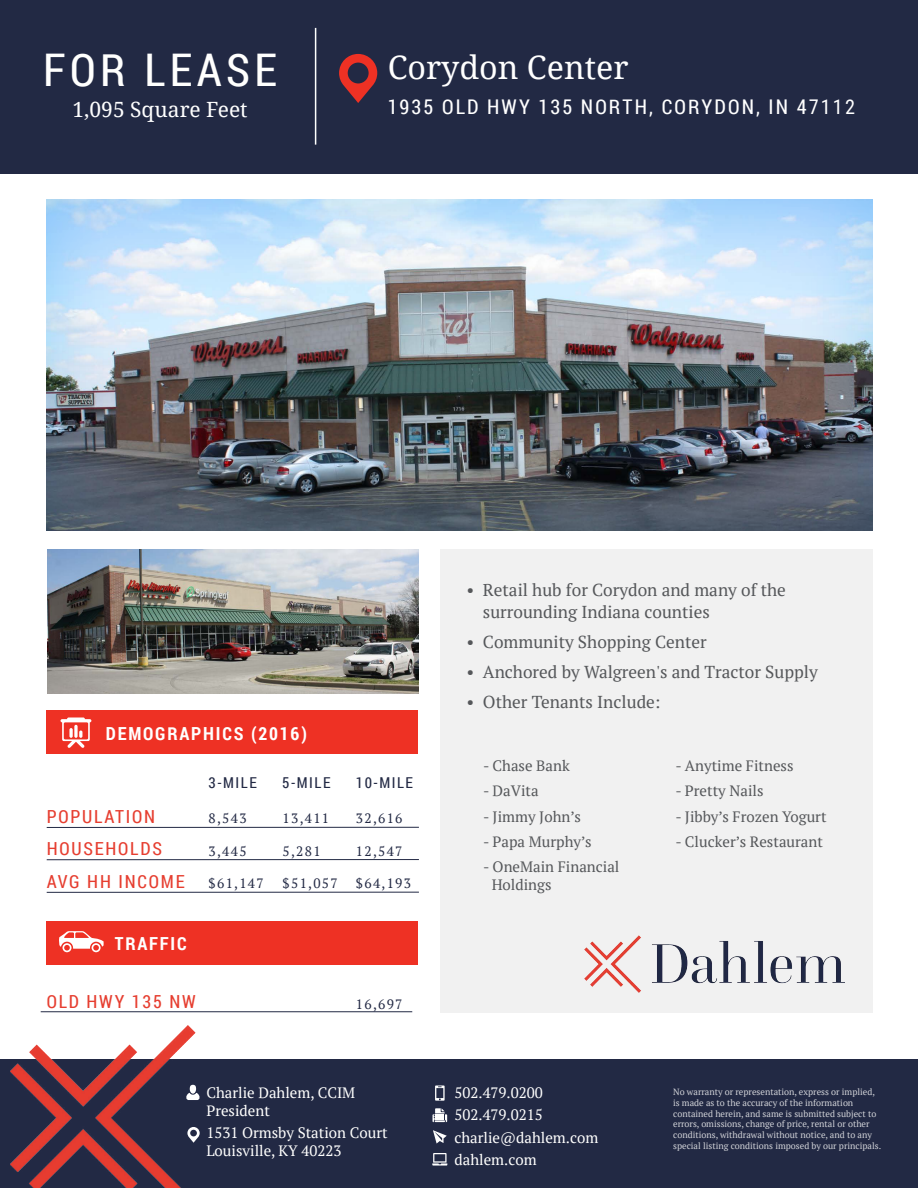
<style>
.page{position:relative;width:918px;height:1188px;background:#fff}
.page>*{position:absolute;margin:0;border:0;box-sizing:border-box;transform-origin:0 0}
.t1{font:45px "Roboto Condensed";letter-spacing:.1em;color:#fffffe}
.t2{font:32.25px "Droid Serif";color:#fff}
.t3{font:21px "Droid Serif";color:#fff}
.t4{font:20.25px "Roboto Condensed";letter-spacing:.105em;color:#fff}
.t5{font:18px/32.5px "Roboto Condensed";letter-spacing:.1em;color:#e63e30}
.t6{font:700 18px "Roboto Condensed";letter-spacing:.1em;color:#fff}
.t7{font:17.25px/22.5px "PT Serif";color:#55575a}
.t8{font:15px/18px "PT Serif";color:#55575a}
.t9{font:15px/22.5px "PT Serif";color:#fffffe}
.t10{font:15px "Roboto Condensed";letter-spacing:.1em;color:#222944}
.t11{font:13.5px "PT Serif";letter-spacing:.1em;color:#222944}
.t12{font:9px/10.8px "PT Serif";color:#fffffe}
</style>
<div class="page">
<div style="left:440px;top:550px;width:432px;height:463px;background:#f1f1f1"></div>
<div style="left:34px;top:191px;width:851px;height:340px;background:#00aeef;opacity:.3"></div>
<img style="left:585px;top:935px;width:259px;height:57px">
<img style="left:48px;top:549px;width:371px;height:144px">
<div style="left:0;top:1059px;width:918px;height:129px;background:#222944"></div>
<img style="left:10px;top:1026px;width:190px;height:162px">
<svg style="left:433px;top:1130px;width:14px;height:14px"></svg>
<svg style="left:435px;top:1085px;width:10px;height:16px"></svg>
<svg style="left:432px;top:1153px;width:15px;height:13px"></svg>
<svg style="left:433px;top:1108px;width:14px;height:14px"></svg>
<svg style="left:187px;top:1127px;width:13px;height:16px"></svg>
<div style="left:190px;top:1085px;width:6px;height:9px;background:#fff;border-radius:50%"></div>
<svg style="left:186px;top:1093px;width:13px;height:7px"></svg>
<hr style="left:47px;top:827px;width:372px;height:1px;background:#222944">
<hr style="left:47px;top:859px;width:372px;height:1px;background:#222944">
<hr style="left:47px;top:892px;width:372px;height:1px;background:#222944">
<div style="left:47px;top:711px;width:371px;height:43px;background:#ee3124"></div>
<div style="left:47px;top:921px;width:371px;height:44px;background:#ee3124"></div>
<svg style="left:61px;top:718px;width:30px;height:30px"></svg>
<svg style="left:59px;top:931px;width:45px;height:21px"></svg>
<hr style="left:41px;top:1011px;width:371px;height:1px;background:#222944">
<div style="left:0;top:0;width:918px;height:174px;background:#222944"></div>
<svg style="left:339px;top:54px;width:38px;height:49px"></svg>
<hr style="left:315px;top:28px;width:1px;height:117px;background:#fff">
<h1 class="t1" style="left:43px;top:39px;width:235px">FOR LEASE</h1>
<h3 class="t3" style="left:73px;top:98px;width:177px">1,095 Square Feet</h3>
<h2 class="t2" style="left:388px;top:49px;width:242px">Corydon Center</h2>
<h3 class="t4" style="left:388px;top:93px;width:469px">1935 OLD HWY 135 NORTH, CORYDON, IN 47112</h3>
<h3 class="t6" style="left:106px;top:721px;width:203px">DEMOGRAPHICS (2016)</h3>
<h3 class="t7" style="left:483px;top:578px;width:305px;text-indent:-16px">• Retail hub for Corydon and many of the surrounding Indiana counties</h3>
<h3 class="t7" style="left:467px;top:631px;width:242px">• Community Shopping Center</h3>
<h3 class="t7" style="left:467px;top:661px;width:353px">• Anchored by Walgreen's and Tractor Supply</h3>
<h3 class="t7" style="left:467px;top:690px;width:195px">• Other Tenants Include:</h3>
<h3 class="t5" style="left:47px;top:799px;width:139px">POPULATION<br>HOUSEHOLDS<br>AVG HH INCOME</h3>
<h3 class="t6" style="left:115px;top:931px;width:73px">TRAFFIC</h3>
<h3 class="t10" style="left:209px;top:772px;width:50px">3-MILE</h3>
<h3 class="t11" style="left:209px;top:810px;width:40px">8,543</h3>
<h3 class="t11" style="left:283px;top:810px;width:48px">13,411</h3>
<h3 class="t11" style="left:356px;top:810px;width:48px">32,616</h3>
<h3 class="t11" style="left:209px;top:842px;width:40px">3,445</h3>
<h3 class="t11" style="left:283px;top:842px;width:40px">5,281</h3>
<h3 class="t11" style="left:356px;top:842px;width:48px">12,547</h3>
<h3 class="t11" style="left:209px;top:875px;width:57px">$61,147</h3>
<h3 class="t11" style="left:283px;top:875px;width:57px">$51,057</h3>
<h3 class="t11" style="left:356px;top:875px;width:57px">$64,193</h3>
<h3 class="t10" style="left:282px;top:772px;width:50px">5-MILE</h3>
<h3 class="t10" style="left:356px;top:772px;width:59px">10-MILE</h3>
<h3 class="t5" style="left:47px;top:985px;width:151px">OLD HWY 135 NW</h3>
<h3 class="t11" style="left:356px;top:996px;width:48px">16,697</h3>
<h3 class="t9" style="left:206px;top:1083px;width:150px;line-height:18px">Charlie Dahlem, CCIM<br>President</h3>
<h3 class="t9" style="left:206px;top:1124px;width:183px;line-height:18px">1531 Ormsby Station Court<br>Louisville, KY 40223</h3>
<h3 class="t8" style="left:483px;top:756px;width:88px">- Chase Bank</h3>
<h3 class="t8" style="left:483px;top:782px;width:57px">- DaVita</h3>
<h3 class="t8" style="left:483px;top:807px;width:99px">- Jimmy John’s</h3>
<h3 class="t8" style="left:483px;top:833px;width:110px">- Papa Murphy’s</h3>
<h3 class="t8" style="left:492px;top:858px;width:129px;text-indent:-9px">- OneMain Financial<br>Holdings</h3>
<h3 class="t9" style="left:454px;top:1081px;width:145px">502.479.0200<br>502.479.0215 charlie@dahlem.com dahlem.com</h3>
<h3 class="t8" style="left:676px;top:756px;width:120px">- Anytime Fitness</h3>
<h3 class="t8" style="left:676px;top:782px;width:90px">- Pretty Nails</h3>
<h3 class="t8" style="left:676px;top:807px;width:153px">- Jibby’s Frozen Yogurt</h3>
<h3 class="t8" style="left:676px;top:833px;width:149px">- Clucker’s Restaurant</h3>
<p class="t12" style="left:673px;top:1086px;width:210px">No warranty or representation, express or implied, is made as to the accuracy of the information contained herein, and same is submitted subject to errors, omissions, change of price, rental or other conditions, withdrawal without notice, and to any special listing conditions imposed by our principals.</p>
</div>
